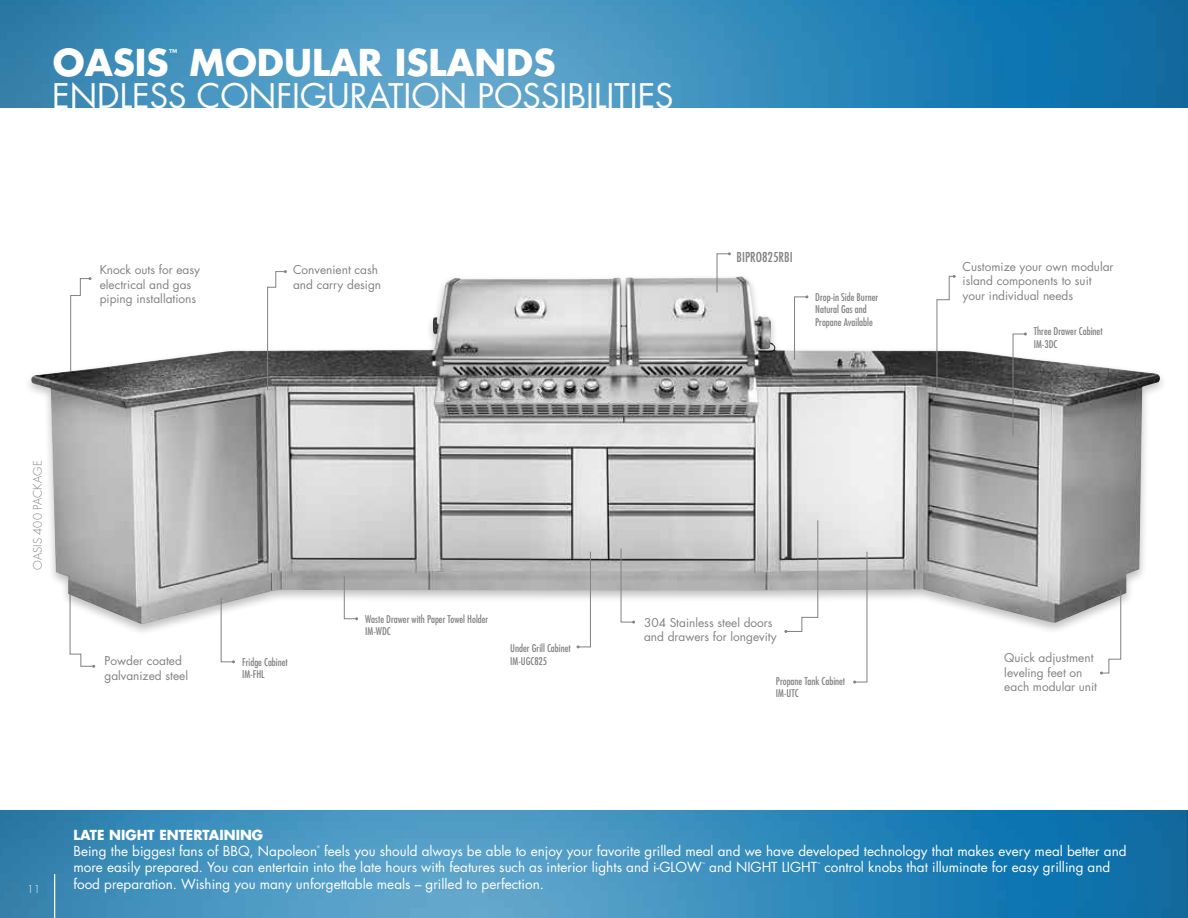
<style>
.page{position:relative;width:1188px;height:918px;background:#fff}
.page>*{position:absolute;margin:0;border:0;box-sizing:border-box;transform-origin:0 0}
.t1{font:700 36px "Futura Std";color:#fff}
.t2{font:33px "Futura Std";color:#fff}
.t3{font:13.5px/16.4px "Futura Std";color:#fff}
.t4{font:700 13.5px "Futura Std";color:#fff}
.t5{font:condensed 13.35px "Futura Std";color:#808285}
.t6{font:11.85px/14.2px "Futura Std";color:#808285}
.t7{font:300 11.4px "Futura Std";color:#808285}
.t8{font:300 10.5px "Futura Std";color:#fff}
.t9{font:condensed 10.35px/12.5px "Futura Std";color:#808285}
.t10{font:700 9px "Futura Std";color:#fff}
.t11{font:3.3px "Futura Std";color:#fff}
</style>
<div class="page">
<img style="left:0;top:810px;width:1187px;height:108px">
<img style="left:1187px;top:810px;width:1px;height:108px">
<img style="left:0;top:0;width:1188px;height:108px">
<svg style="left:69px;top:636px;width:26px;height:32px"></svg>
<img style="left:31px;top:277px;width:1129px;height:348px">
<svg style="left:936px;top:275px;width:20px;height:116px"></svg>
<svg style="left:267px;top:270px;width:20px;height:121px"></svg>
<svg style="left:784px;top:520px;width:35px;height:113px"></svg>
<svg style="left:620px;top:548px;width:15px;height:76px"></svg>
<svg style="left:1100px;top:590px;width:22px;height:85px"></svg>
<svg style="left:344px;top:575px;width:14px;height:45px"></svg>
<svg style="left:220px;top:597px;width:15px;height:66px"></svg>
<svg style="left:577px;top:551px;width:14px;height:97px"></svg>
<svg style="left:853px;top:551px;width:15px;height:133px"></svg>
<svg style="left:1012px;top:333px;width:15px;height:103px"></svg>
<svg style="left:794px;top:295px;width:14px;height:66px"></svg>
<svg style="left:716px;top:252px;width:15px;height:41px"></svg>
<hr style="left:54px;top:874px;width:1px;height:44px;background:#fff">
<h1 class="t1" style="left:53px;top:39px;width:118px">OASIS</h1>
<p class="t10" style="left:169px;top:47px;width:10px">™</p>
<h1 class="t1" style="left:190px;top:39px;width:367px">MODULAR ISLANDS</h1>
<h2 class="t2" style="left:52px;top:75px;width:623px">ENDLESS CONFIGURATION POSSIBILITIES</h2>
<p class="t6" style="left:100px;top:263px;width:102px">Knock outs for easy electrical and gas piping installations</p>
<p class="t6" style="left:293px;top:263px;width:90px">Convenient cash and carry design</p>
<p class="t7" style="left:31px;top:570px;width:111px;rotate:-90deg">OASIS 400 PACKAGE</p>
<p class="t6" style="left:104px;top:654px;width:85px">Powder coated galvanized steel</p>
<p class="t9" style="left:242px;top:656px;width:47px">Fridge Cabinet<br>IM-FHL</p>
<p class="t9" style="left:365px;top:612px;width:125px">Waste Drawer with Paper Towel Holder<br>IM-WDC</p>
<p class="t9" style="left:510px;top:642px;width:62px">Under Grill Cabinet<br>IM-UGC825</p>
<p class="t5" style="left:737px;top:249px;width:58px">BIPRO825RBI</p>
<p class="t9" style="left:815px;top:291px;width:65px">Drop-in Side Burner<br>Natural Gas and<br>Propane Available</p>
<p class="t6" style="left:644px;top:616px;width:134px">304 Stainless steel doors and drawers for longevity</p>
<p class="t9" style="left:776px;top:675px;width:71px">Propane Tank Cabinet<br>IM-UTC</p>
<p class="t6" style="left:963px;top:260px;width:152px">Customize your own modular island components to suit your individual needs</p>
<p class="t9" style="left:1034px;top:325px;width:70px">Three Drawer Cabinet<br>IM-3DC</p>
<p class="t6" style="left:1004px;top:651px;width:94px">Quick adjustment leveling feet on each modular unit</p>
<p class="t8" style="left:27px;top:883px;width:15px">11</p>
<p class="t4" style="left:73px;top:826px;width:191px">LATE NIGHT ENTERTAINING</p>
<p class="t3" style="left:73px;top:843px;width:245px">Being the biggest fans of BBQ, Napoleon</p>
<p class="t11" style="left:317px;top:845px;width:4px">®</p>
<p class="t3" style="left:73px;top:843px;width:1055px;text-indent:251px">feels you should always be able to enjoy your favorite grilled meal and we have developed technology that makes every meal better and more easily prepared. You can entertain into the late hours with features such as interior lights and i-GLOW</p>
<p class="t11" style="left:702px;top:861px;width:5px">™</p>
<p class="t3" style="left:709px;top:859px;width:109px">and NIGHT LIGHT</p>
<p class="t11" style="left:817px;top:861px;width:5px">™</p>
<p class="t3" style="left:824px;top:859px;width:287px">control knobs that illuminate for easy grilling and</p>
<p class="t3" style="left:73px;top:876px;width:472px">food preparation. Wishing you many unforgettable meals – grilled to perfection.</p>
</div>
